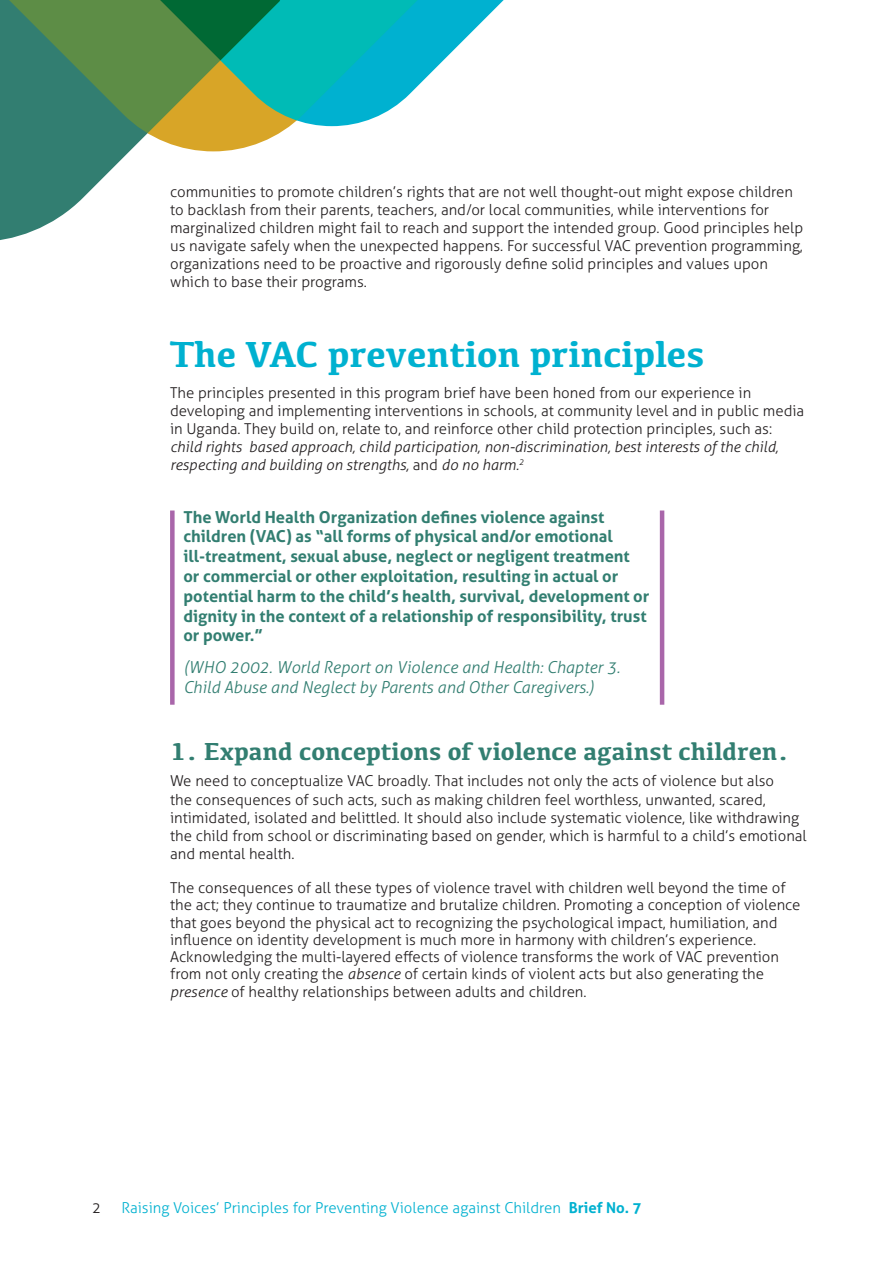
<style>
.page{position:relative;width:893px;height:1263px;background:#fff}
.page>*{position:absolute;margin:0;border:0;box-sizing:border-box;transform-origin:0 0}
.t1{font:700 37.5px "Kefa";color:#00b1d0}
.t2{font:700 25.5px "Kefa";color:#327e71}
.No_Spacing{font:700 16.5px/19.8px "Aller";color:#327e71}
.No_Spacing-2{font:italic 300 16.5px/19.8px "Aller";color:#327e71}
.No_Spacing-3{font:300 15px/18px "Aller";color:#231f20}
.t3{font:300 15px "Aller";color:#00b1d0}
.s1{font-style:italic}
.s2{font-weight:700}
</style>
<div class="page">
<div style="left:170px;top:510px;width:5px;height:195px;background:#a966aa"></div>
<hr style="left:660px;top:510px;width:4px;height:195px;background:#a966aa">
<svg style="left:470px;top:0;width:34px;height:34px"></svg>
<svg style="left:0;top:151px;width:222px;height:89px"></svg>
<svg style="left:0;top:0;width:470px;height:151px;background:#56a88b"></svg>
<p class="No_Spacing-3" style="left:170px;top:182px;width:635px">communities to promote children’s rights that are not well thought-out might expose children to backlash from their parents, teachers, and/or local communities, while interventions for marginalized children might fail to reach and support the intended group. Good principles help us navigate safely when the unexpected happens. For successful VAC prevention programming, organizations need to be proactive and rigorously define solid principles and values upon which to base their programs.</p>
<p class="t1" style="left:170px;top:330px;width:536px">The VAC prevention principles</p>
<p class="No_Spacing-3" style="left:170px;top:384px;width:636px">The principles presented in this program brief have been honed from our experience in developing and implementing interventions in schools, at community level and in public media in Uganda. They build on, relate to, and reinforce other child protection principles, such as: <span class="s1">child rights‐based approach, child participation, non-discrimination, best interests of the child, respecting and building on strengths,</span> and <span class="s1">do no harm.</span><sup>2</sup></p>
<p class="No_Spacing" style="left:183px;top:507px;width:468px">The World Health Organization defines violence against children (VAC) as “all forms of physical and/or emotional ill-treatment, sexual abuse, neglect or negligent treatment or commercial or other exploitation, resulting in actual or potential harm to the child’s health, survival, development or dignity in the context of a relationship of responsibility, trust or power.”</p>
<p class="No_Spacing-2" style="left:183px;top:657px;width:438px">(WHO 2002. World Report on Violence and Health: Chapter 3.<br>Child Abuse and Neglect by Parents and Other Caregivers.)</p>
<p class="t2" style="left:170px;top:734px;width:620px">1. Expand conceptions of violence against children.</p>
<p class="No_Spacing-3" style="left:170px;top:772px;width:638px">We need to conceptualize VAC broadly. That includes not only the acts of violence but also<br>the consequences of such acts, such as making children feel worthless, unwanted, scared, intimidated, isolated and belittled. It should also include systematic violence, like withdrawing the child from school or discriminating based on gender, which is harmful to a child’s emotional and mental health.</p>
<p class="No_Spacing-3" style="left:170px;top:879px;width:632px;line-height:17.2px">The consequences of all these types of violence travel with children well beyond the time of the act; they continue to traumatize and brutalize children. Promoting a conception of violence that goes beyond the physical act to recognizing the psychological impact, humiliation, and influence on identity development is much more in harmony with children’s experience.<br>Acknowledging the multi-layered effects of violence transforms the work of VAC prevention from not only creating the <span class="s1">absence</span> of certain kinds of violent acts but also generating the <span class="s1">presence</span> of healthy relationships between adults and children.</p>
<p class="No_Spacing-3" style="left:92px;top:1198px;width:10px">2</p>
<p class="t3" style="left:121px;top:1198px;width:522px">Raising Voices’ Principles for Preventing Violence against Children <span class="s2">Brief No. 7</span></p>
</div>
